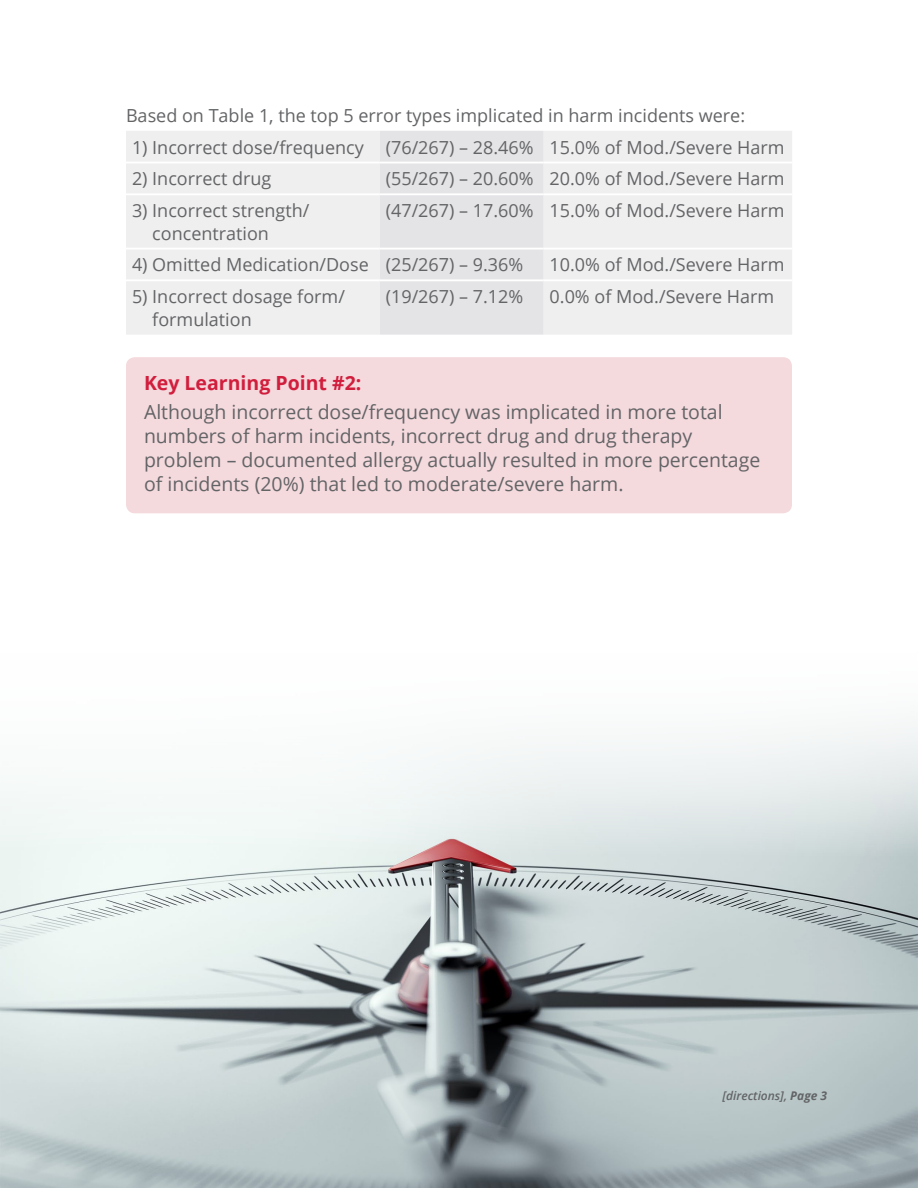
<style>
.page{position:relative;width:918px;height:1188px;background:#fff}
.page>*{position:absolute;margin:0;border:0;box-sizing:border-box;transform-origin:0 0}
.t1{font:19.5px/24px "Open Sans";color:#636466}
.t2{font:700 19.5px "Open Sans";color:#d11e3d}
.t3{font:18px/22.5px "Open Sans";color:#636466}
.t4{font:italic 600 12px "Open Sans";color:#636466}
.s1{font-weight:700}
</style>
<div class="page">
<img style="left:0;top:726px;width:918px;height:462px">
<div style="left:126px;top:357px;width:666px;height:156px;background:#f4d9dd;border-radius:9px"></div>
<div style="left:126px;top:131px;width:666px;height:204px;background:#efeff0"></div>
<div style="left:380px;top:131px;width:164px;height:204px;background:#e4e4e6"></div>
<hr style="left:126px;top:162px;width:254px;height:1px;background:#fff">
<hr style="left:380px;top:162px;width:164px;height:1px;background:#fff">
<hr style="left:544px;top:162px;width:248px;height:1px;background:#fff">
<hr style="left:126px;top:193px;width:254px;height:2px;background:#fff">
<hr style="left:380px;top:193px;width:164px;height:2px;background:#fff">
<hr style="left:544px;top:193px;width:248px;height:2px;background:#fff">
<hr style="left:126px;top:248px;width:254px;height:2px;background:#fff">
<hr style="left:380px;top:248px;width:164px;height:2px;background:#fff">
<hr style="left:544px;top:248px;width:248px;height:2px;background:#fff">
<hr style="left:126px;top:279px;width:254px;height:2px;background:#fff">
<hr style="left:380px;top:279px;width:164px;height:2px;background:#fff">
<hr style="left:544px;top:279px;width:248px;height:2px;background:#fff">
<p class="t3" style="left:126px;top:104px;width:621px">Based on Table 1, the top 5 error types implicated in harm incidents were:</p>
<p class="t3" style="left:132px;top:135px;width:654px">1) Incorrect dose/frequency (76/267) – 28.46% 15.0% of Mod./Severe Harm</p>
<p class="t3" style="left:132px;top:167px;width:141px">2) Incorrect drug</p>
<p class="t3" style="left:386px;top:167px;width:400px">(55/267) – 20.60% 20.0% of Mod./Severe Harm</p>
<p class="t3" style="left:152px;top:199px;width:159px;text-indent:-20px">3) Incorrect strength/ concentration</p>
<p class="t3" style="left:386px;top:199px;width:400px">(47/267) – 17.60% 15.0% of Mod./Severe Harm</p>
<p class="t3" style="left:132px;top:253px;width:393px">4) Omitted Medication/Dose (25/267) – 9.36%</p>
<p class="t3" style="left:550px;top:253px;width:236px">10.0% of Mod./Severe Harm</p>
<p class="t3" style="left:152px;top:285px;width:194px;text-indent:-20px">5) Incorrect dosage form/ formulation</p>
<p class="t3" style="left:386px;top:285px;width:139px">(19/267) – 7.12%</p>
<p class="t3" style="left:550px;top:285px;width:226px">0.0% of Mod./Severe Harm</p>
<p class="t2" style="left:144px;top:369px;width:219px">Key Learning Point #2:</p>
<p class="t1" style="left:144px;top:399px;width:618px">Although incorrect dose/frequency was implicated in more total numbers of harm incidents, incorrect drug and drug therapy problem – documented allergy actually resulted in more percentage of incidents (20%) that led to moderate/severe harm.</p>
<p class="t4" style="left:722px;top:1087px;width:106px">[directions], <span class="s1">Page 3</span></p>
</div>
